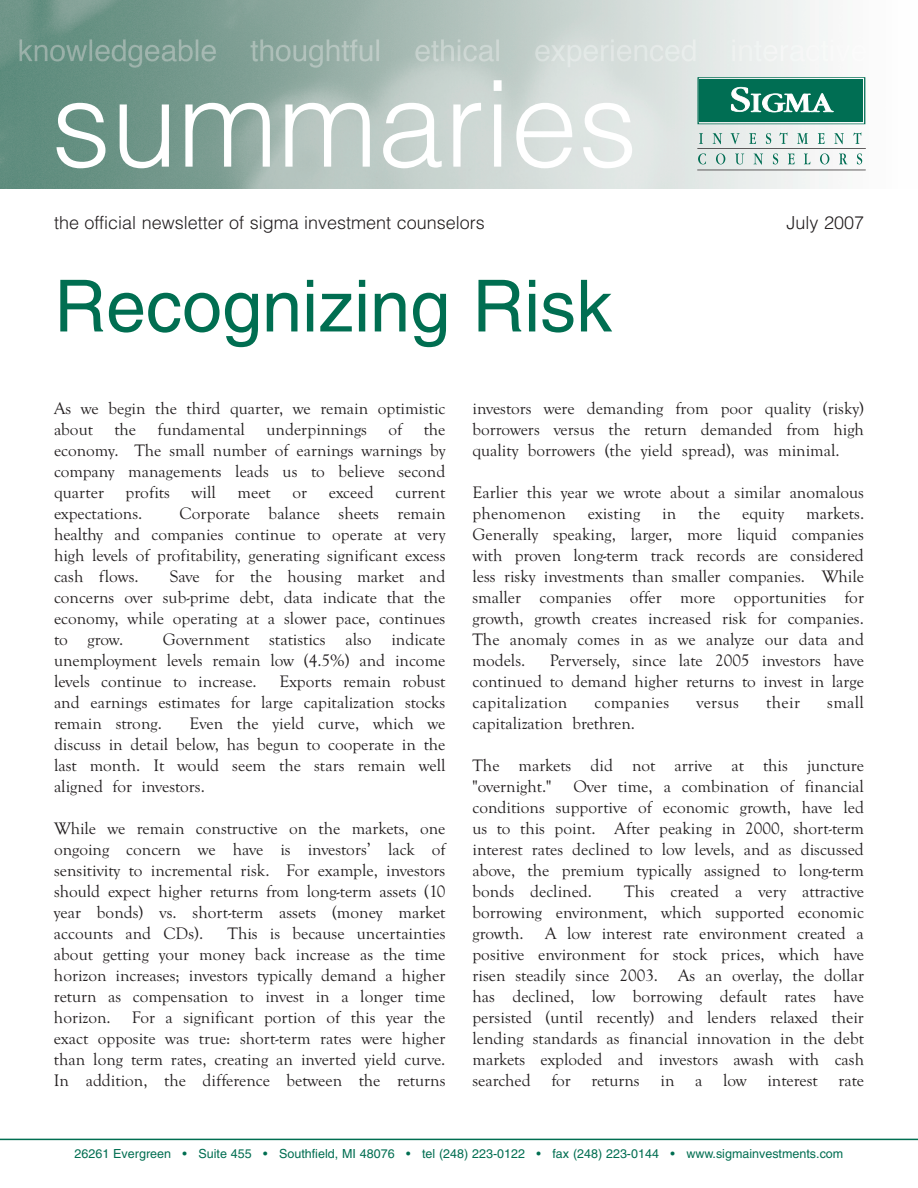
<style>
.page{position:relative;width:918px;height:1188px;background:#fff}
.page>*{position:absolute;margin:0;border:0;box-sizing:border-box;transform-origin:0 0}
.t1{font:300 120px "Helvetica";color:#fff}
.t2{font:72px "Helvetica";color:#006e51}
.t3{font:300 18px "Helvetica";color:#231f20}
.t4{font:17.25px/21px "Goudy Old Style T";color:#231f20;text-align:justify}
.t5{font:17.25px "Goudy Old Style T";letter-spacing:.02em;color:#231f20}
.t6{font:12.6px "Helvetica";color:#006e51}
</style>
<div class="page">
<img style="left:0;top:0;width:866px;height:189px">
<div style="left:700px;top:79px;width:163px;height:43px;background:#006e53"></div>
<div style="left:698px;top:77px;width:167px;height:47px;border:1px solid #006e53"></div>
<svg style="left:731px;top:87px;width:103px;height:25px"></svg>
<svg style="left:699px;top:133px;width:4px;height:11px"></svg>
<svg style="left:713px;top:133px;width:9px;height:11px"></svg>
<svg style="left:731px;top:133px;width:9px;height:11px"></svg>
<svg style="left:749px;top:133px;width:7px;height:11px"></svg>
<svg style="left:766px;top:133px;width:5px;height:11px"></svg>
<svg style="left:779px;top:132px;width:8px;height:12px"></svg>
<svg style="left:797px;top:133px;width:11px;height:11px"></svg>
<svg style="left:818px;top:133px;width:7px;height:11px"></svg>
<svg style="left:834px;top:133px;width:10px;height:11px"></svg>
<svg style="left:853px;top:132px;width:8px;height:12px"></svg>
<svg style="left:698px;top:153px;width:8px;height:11px"></svg>
<svg style="left:716px;top:153px;width:9px;height:11px"></svg>
<svg style="left:735px;top:154px;width:9px;height:10px"></svg>
<svg style="left:754px;top:154px;width:9px;height:11px"></svg>
<svg style="left:773px;top:153px;width:5px;height:11px"></svg>
<svg style="left:788px;top:154px;width:7px;height:10px"></svg>
<svg style="left:804px;top:154px;width:6px;height:10px"></svg>
<svg style="left:820px;top:153px;width:9px;height:11px"></svg>
<svg style="left:839px;top:154px;width:8px;height:10px"></svg>
<svg style="left:857px;top:153px;width:5px;height:11px"></svg>
<hr style="left:698px;top:148px;width:167px;height:1px;background:#231f20">
<hr style="left:698px;top:170px;width:167px;height:1px;background:#231f20">
<hr style="left:0;top:1139px;width:918px;height:1px;background:#006e51">
<h1 class="t1" style="left:51px;top:55px;width:588px">summaries</h1>
<p class="t3" style="left:54px;top:212px;width:432px">the official newsletter of sigma investment counselors</p>
<p class="t3" style="left:787px;top:212px;width:79px">July 2007</p>
<h2 class="t2" style="left:54px;top:280px;width:560px">Recognizing Risk</h2>
<p class="t4" style="left:54px;top:398px;width:393px">As we begin the third quarter, we remain optimistic about the fundamental underpinnings of the economy. The small number of earnings warnings by company managements leads us to believe second quarter</p>
<p class="t4" style="left:126px;top:482px;width:46px">profits</p>
<p class="t4" style="left:192px;top:482px;width:26px">will</p>
<p class="t4" style="left:238px;top:482px;width:35px">meet</p>
<p class="t4" style="left:292px;top:482px;width:16px">or</p>
<p class="t4" style="left:329px;top:482px;width:47px">exceed</p>
<p class="t4" style="left:395px;top:482px;width:51px">current</p>
<p class="t4" style="left:54px;top:503px;width:90px">expectations.</p>
<p class="t4" style="left:54px;top:503px;width:393px;text-indent:126px">Corporate balance sheets remain healthy and companies continue to operate at very high levels of profitability, generating significant excess cash flows.</p>
<p class="t4" style="left:54px;top:566px;width:393px;text-indent:116px">Save for the housing market and concerns over sub-prime debt, data indicate that the economy, while operating at a slower pace, continues to grow.</p>
<p class="t4" style="left:54px;top:629px;width:393px;text-indent:109px">Government statistics also indicate unemployment levels remain low (4.5%) and income levels continue to increase.</p>
<p class="t4" style="left:54px;top:671px;width:393px;text-indent:225px">Exports remain robust and earnings estimates for large capitalization stocks remain strong.</p>
<p class="t4" style="left:54px;top:713px;width:393px;text-indent:135px">Even the yield curve, which we discuss in detail below, has begun to cooperate in the last month. It would seem the stars remain well aligned for investors.</p>
<p class="t4" style="left:54px;top:818px;width:393px">While we remain constructive on the markets, one ongoing concern we have is investors’ lack of sensitivity to incremental risk. For example, investors should expect higher returns from long-term assets (10 year bonds) vs. short-term assets (money market accounts and CDs).</p>
<p class="t4" style="left:54px;top:923px;width:393px;text-indent:174px">This is because uncertainties about getting your money back increase as the time horizon increases; investors typically demand a higher return as compensation to invest in a longer time horizon. For a significant portion of this year the exact opposite was true: short-term rates were higher than long term rates, creating an inverted yield curve.<br>In addition, the difference between the returns</p>
<p class="t4" style="left:472px;top:398px;width:393px">investors were demanding from poor quality (risky) borrowers versus the return demanded from high quality borrowers (the yield spread), was minimal.</p>
<p class="t4" style="left:472px;top:482px;width:393px">Earlier this year we wrote about a similar anomalous phenomenon</p>
<p class="t4" style="left:472px;top:503px;width:393px;text-indent:334px">markets.<br>Generally speaking, larger, more liquid companies with proven long-term track records are considered less risky investments than smaller companies. While smaller companies offer more opportunities for growth, growth creates increased risk for companies.<br>The anomaly comes in as we analyze our data and models.</p>
<p class="t4" style="left:588px;top:503px;width:54px">existing</p>
<p class="t4" style="left:662px;top:503px;width:16px">in</p>
<p class="t4" style="left:698px;top:503px;width:24px">the</p>
<p class="t4" style="left:742px;top:503px;width:44px">equity</p>
<p class="t4" style="left:472px;top:650px;width:393px;text-indent:77px">Perversely, since late 2005 investors have continued to demand higher returns to invest in large capitalization</p>
<p class="t5" style="left:594px;top:692px;width:76px">companies</p>
<p class="t4" style="left:696px;top:692px;width:44px">versus</p>
<p class="t4" style="left:766px;top:692px;width:35px">their</p>
<p class="t4" style="left:827px;top:692px;width:38px">small</p>
<p class="t4" style="left:472px;top:713px;width:164px">capitalization brethren.</p>
<p class="t4" style="left:472px;top:755px;width:393px">The markets did not arrive at this juncture "overnight."</p>
<p class="t4" style="left:472px;top:776px;width:393px;text-indent:101px">Over time, a combination of financial conditions supportive of economic growth, have led us to this point. After peaking in 2000, short-term interest rates declined to low levels, and as discussed above, the premium typically assigned to long-term bonds declined.</p>
<p class="t4" style="left:472px;top:881px;width:393px;text-indent:152px">This created a very attractive borrowing environment, which supported economic growth. A low interest rate environment created a positive environment for stock prices, which have risen steadily since 2003. As an overlay, the dollar has declined, low borrowing default rates have persisted (until recently) and lenders relaxed their lending standards as financial innovation in the debt markets exploded and investors awash with cash searched for returns in a low interest rate</p>
<p class="t6" style="left:75px;top:1149px;width:770px">26261 Evergreen • Suite 455 • Southfield, MI 48076 • tel (248) 223-0122 • fax (248) 223-0144 • www.sigmainvestments.com</p>
</div>
